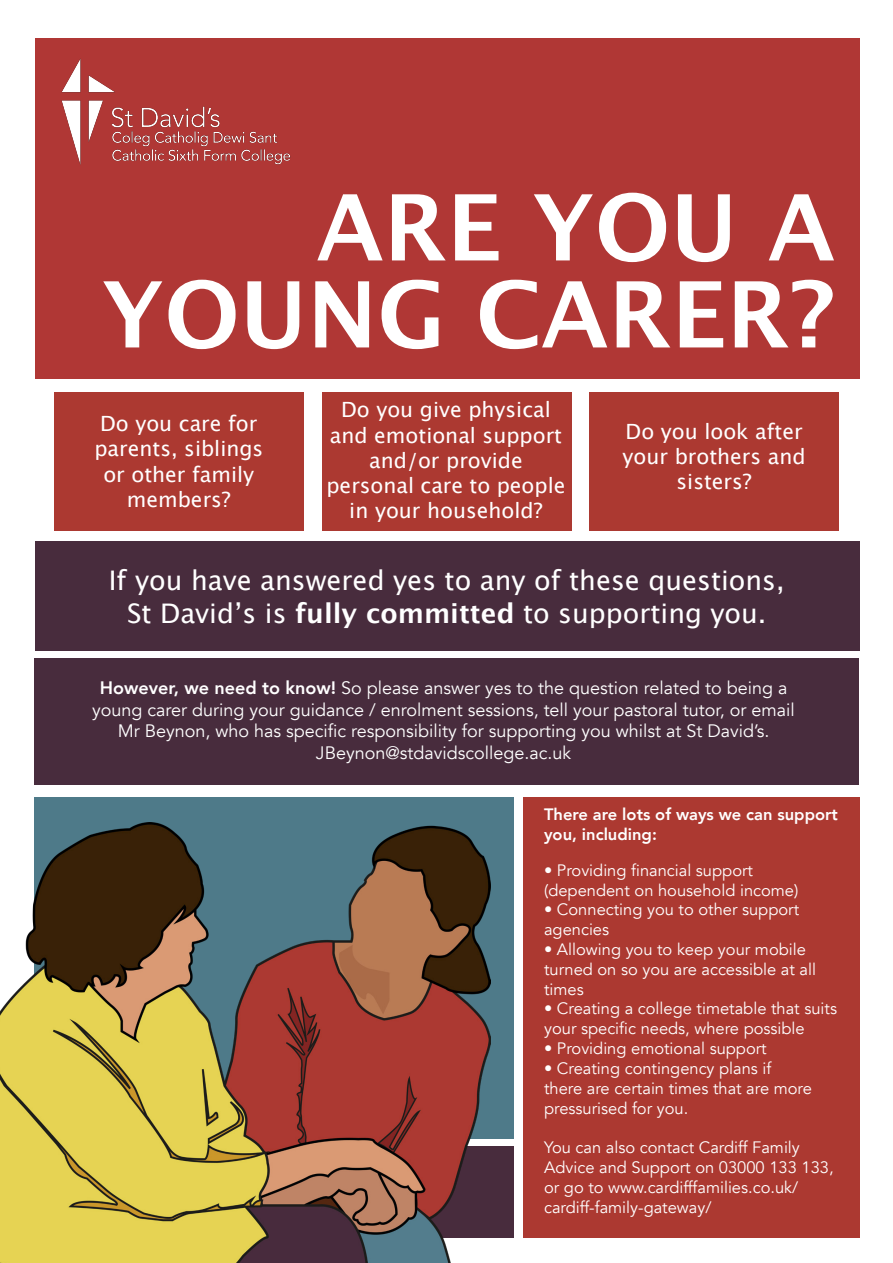
<style>
.page{position:relative;width:893px;height:1263px;background:#fff}
.page>*{position:absolute;margin:0;border:0;box-sizing:border-box;transform-origin:0 0}
.t1{font:700 91.5px/87px "Lucida Grande";color:#fff;text-align:right}
.t2{font:27px "Lucida Grande";color:#fff}
.t3{font:21px/25.2px "Lucida Grande";color:#fff;text-align:center}
.t4{font:18px/21.6px "Avenir";color:#fff;text-align:center}
.t5{font:16.5px/19.8px "Avenir";color:#fff}
.t6{font:800 16.5px/19.8px "Avenir";color:#fff}
.s1{font-weight:700}
.s2{font-weight:800}
</style>
<div class="page">
<div style="left:0;top:1146px;width:513px;height:91px;background:#482c3d"></div>
<div style="left:54px;top:392px;width:250px;height:139px;background:#ac3931"></div>
<div style="left:35px;top:38px;width:824px;height:340px;background:#b03735"></div>
<div style="left:34px;top:797px;width:479px;height:341px;background:#4e7a89"></div>
<img style="left:0;top:823px;width:490px;height:440px">
<div style="left:322px;top:392px;width:250px;height:139px;background:#ac3931"></div>
<div style="left:589px;top:392px;width:250px;height:139px;background:#ac3931"></div>
<div style="left:34px;top:658px;width:825px;height:126px;background:#482c3d"></div>
<div style="left:35px;top:541px;width:824px;height:110px;background:#482c3d"></div>
<div style="left:523px;top:797px;width:337px;height:440px;background:#ac3931"></div>
<img style="left:61px;top:58px;width:230px;height:107px">
<p class="t1" style="left:102px;top:184px;width:735px">ARE YOU A<br>YOUNG CARER?</p>
<p class="t3" style="left:94px;top:411px;width:170px">Do you care for parents, siblings or other family members?</p>
<p class="t3" style="left:326px;top:397px;width:241px">Do you give physical and emotional support and/or provide personal care to people in your household?</p>
<p class="t3" style="left:622px;top:419px;width:185px">Do you look after your brothers and sisters?</p>
<p class="t2" style="left:109px;top:565px;width:677px">If you have answered yes to any of these questions,</p>
<p class="t2" style="left:127px;top:598px;width:641px">St David’s is <span class="s1">fully committed</span> to supporting you.</p>
<p class="t4" style="left:92px;top:678px;width:704px"><span class="s2">However, we need to know!</span> So please answer yes to the question related to being a young carer during your guidance / enrolment sessions, tell your pastoral tutor, or email</p>
<p class="t4" style="left:118px;top:721px;width:653px">Mr Beynon, who has specific responsibility for supporting you whilst at St David’s.<br>JBeynon@stdavidscollege.ac.uk</p>
<p class="t6" style="left:544px;top:804px;width:295px">There are lots of ways we can support you, including:</p>
<p class="t5" style="left:544px;top:860px;width:256px">• Providing financial support (dependent on household income)</p>
<p class="t5" style="left:544px;top:900px;width:257px">• Connecting you to other support agencies</p>
<p class="t5" style="left:544px;top:940px;width:273px">• Allowing you to keep your mobile turned on so you are accessible at all times</p>
<p class="t5" style="left:544px;top:999px;width:294px">• Creating a college timetable that suits your specific needs, where possible</p>
<p class="t5" style="left:544px;top:1039px;width:224px">• Providing emotional support</p>
<p class="t5" style="left:544px;top:1058px;width:269px">• Creating contingency plans if there are certain times that are more pressurised for you.</p>
<p class="t5" style="left:544px;top:1138px;width:291px">You can also contact Cardiff Family<br>Advice and Support on 03000 133 133,</p>
<p class="t5" style="left:544px;top:1177px;width:256px">or go to www.cardifffamilies.co.uk/ cardiff-family-gateway/</p>
</div>
